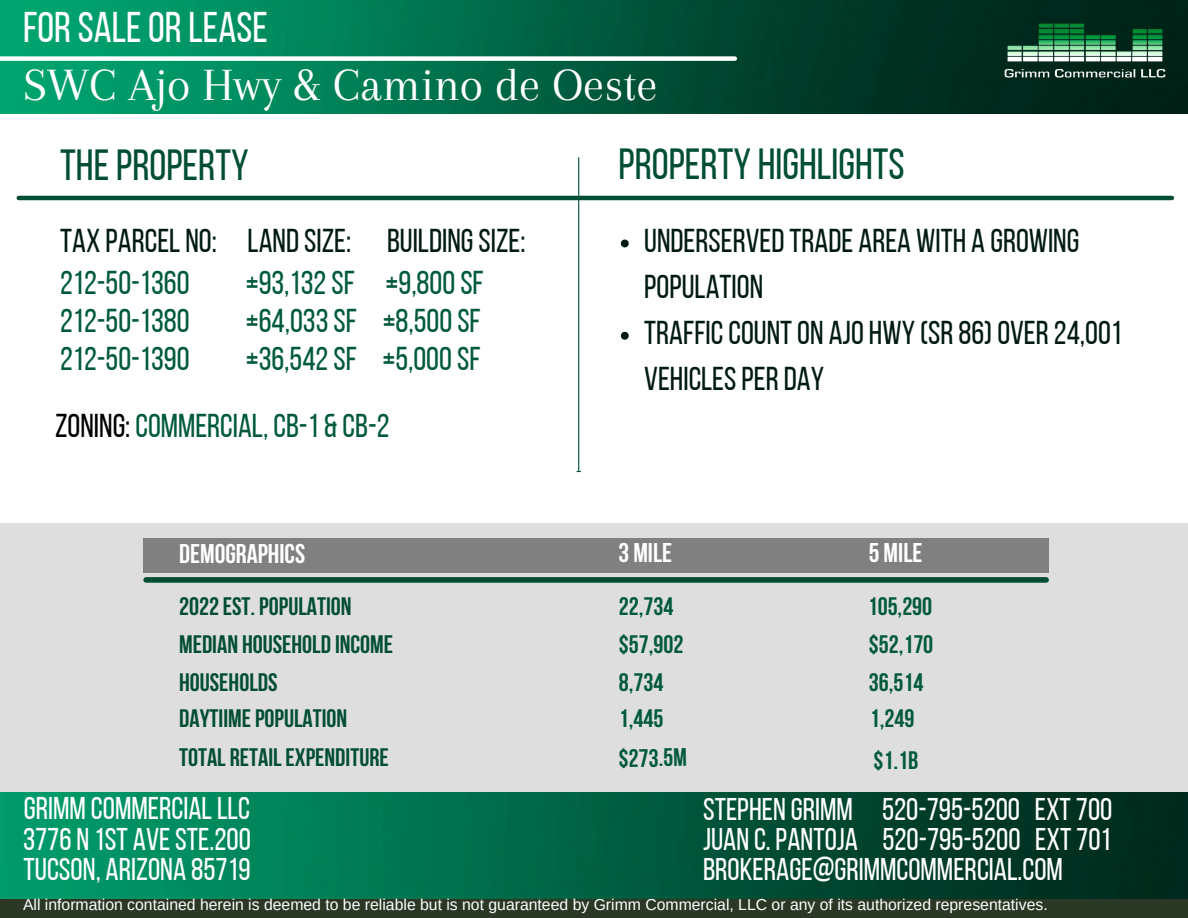
<style>
.page{position:relative;width:1188px;height:918px;background:#fff}
.page>*{position:absolute;margin:0;border:0;box-sizing:border-box;transform-origin:0 0}
.t1{font:48px "Arapey";color:#fff}
.t2{font:43.5px "Bebas Neue";color:#014e35}
.t3{font:42.9px "Bebas Neue";color:#fff}
.t4{font:33px/46.2px "Bebas Neue";color:#011b13}
.t5{font:33px "Bebas Neue";color:#015a3d}
.t6{font:31.35px/30.5px "Bebas Neue";color:#fff;text-align:justify}
.t7{font:700 27px "Bebas Neue";color:#fff}
.t8{font:700 25.2px/37.3px "Bebas Neue";color:#014e35}
.t9{font:700 25.2px/38px "Bebas Neue";color:#015a3d}
.t10{font:15.75px "Arimo";color:#fff}
.s1{color:#000}
</style>
<div class="page">
<img style="left:0;top:0;width:1188px;height:114px">
<img style="left:996px;top:10px;width:179px;height:81px">
<svg style="left:0;top:523px;width:1188px;height:268px;background:#d4d4d4"></svg>
<div style="left:146px;top:577px;width:900px;height:6px;background:#014e35"></div>
<hr style="left:19px;top:196px;width:1153px;height:4px;background:#014e35">
<hr style="left:578px;top:158px;width:1px;height:313px;background:#014e35">
<svg style="left:621px;top:240px;width:8px;height:7px"></svg>
<svg style="left:621px;top:332px;width:8px;height:8px"></svg>
<img style="left:0;top:792px;width:1188px;height:107px">
<div style="left:0;top:899px;width:1188px;height:19px;background:#2b3825"></div>
<div style="left:0;top:56px;width:735px;height:5px;background:#fff"></div>
<h3 class="t3" style="left:23px;top:10px;width:246px">FORSALEORLEASE</h3>
<h1 class="t1" style="left:23px;top:58px;width:636px">SWC Ajo Hwy &amp; Camino de Oeste</h1>
<h2 class="t2" style="left:60px;top:148px;width:190px">THEPROPERTY</h2>
<h2 class="t2" style="left:619px;top:146px;width:288px">PROPERTY HIGHLIGHTS</h2>
<p class="t4" style="left:60px;top:221px;width:467px">TAX PARCEL NO: LANDSIZE: BUILDINGSIZE:</p>
<p class="t5" style="left:60px;top:269px;width:131px">212-50-1360</p>
<p class="t5" style="left:246px;top:269px;width:240px">±93,132SF ±9,800SF</p>
<p class="t5" style="left:60px;top:307px;width:131px">212-50-1380</p>
<p class="t5" style="left:246px;top:307px;width:236px">±64,033SF ±8,500SF</p>
<p class="t5" style="left:60px;top:345px;width:131px">212-50-1390</p>
<p class="t5" style="left:246px;top:345px;width:236px">±36,542SF ±5,000SF</p>
<p class="t5" style="left:55px;top:412px;width:336px"><span class="s1">ZONING:</span>COMMERCIAL, CB-1 &amp; CB-2</p>
<p class="t4" style="left:644px;top:221px;width:479px">UNDERSERVEDTRADE AREA WITH A GROWING<br>POPULATION<br>TRAFFICCOUNTON AJO HWY (SR86)OVER24,001<br>VEHICLESPERDAY</p>
<p class="t7" style="left:179px;top:542px;width:127px">DEMOGRAPHICS</p>
<p class="t7" style="left:619px;top:541px;width:55px">3 MILE</p>
<p class="t7" style="left:869px;top:541px;width:55px">5 MILE</p>
<p class="t9" style="left:619px;top:590px;width:66px">22,734 $57,902</p>
<p class="t8" style="left:179px;top:590px;width:216px">2022EST. POPULATION<br>MEDIAN HOUSEHOLD INCOME<br>HOUSEHOLDS<br>DAYTIIMEPOPULATION</p>
<p class="t8" style="left:179px;top:741px;width:211px">TOTAL RETAILEXPENDITURE</p>
<p class="t9" style="left:868px;top:590px;width:66px">105,290</p>
<p class="t9" style="left:869px;top:628px;width:66px">$52,170</p>
<p class="t9" style="left:619px;top:665px;width:46px">8,734</p>
<p class="t9" style="left:869px;top:665px;width:56px">36,514</p>
<p class="t9" style="left:619px;top:702px;width:46px">1,445</p>
<p class="t9" style="left:870px;top:702px;width:46px">1,249</p>
<p class="t9" style="left:618px;top:742px;width:70px;rotate:-1deg">$273.5M</p>
<p class="t9" style="left:874px;top:744px;width:46px">$1.1B</p>
<p class="t6" style="left:23px;top:796px;width:229px">GRIMM COMMERCIALLLC 3776 N 1ST AVESTE.200<br>TUCSON, ARIZONA 85719</p>
<p class="t6" style="left:703px;top:797px;width:411px">STEPHEN GRIMM 520-795-520O EXT700<br>JUAN C. PANTOJA 520-795-5200 EXT701<br>BROKERAGE@GRIMMCOMMERCIAL.COM</p>
<p class="t10" style="left:23px;top:896px;width:1026px">All information contained herein is deemed to be reliable but is not guaranteed by Grimm Commercial, LLC or any of its authorized representatives.</p>
</div>
